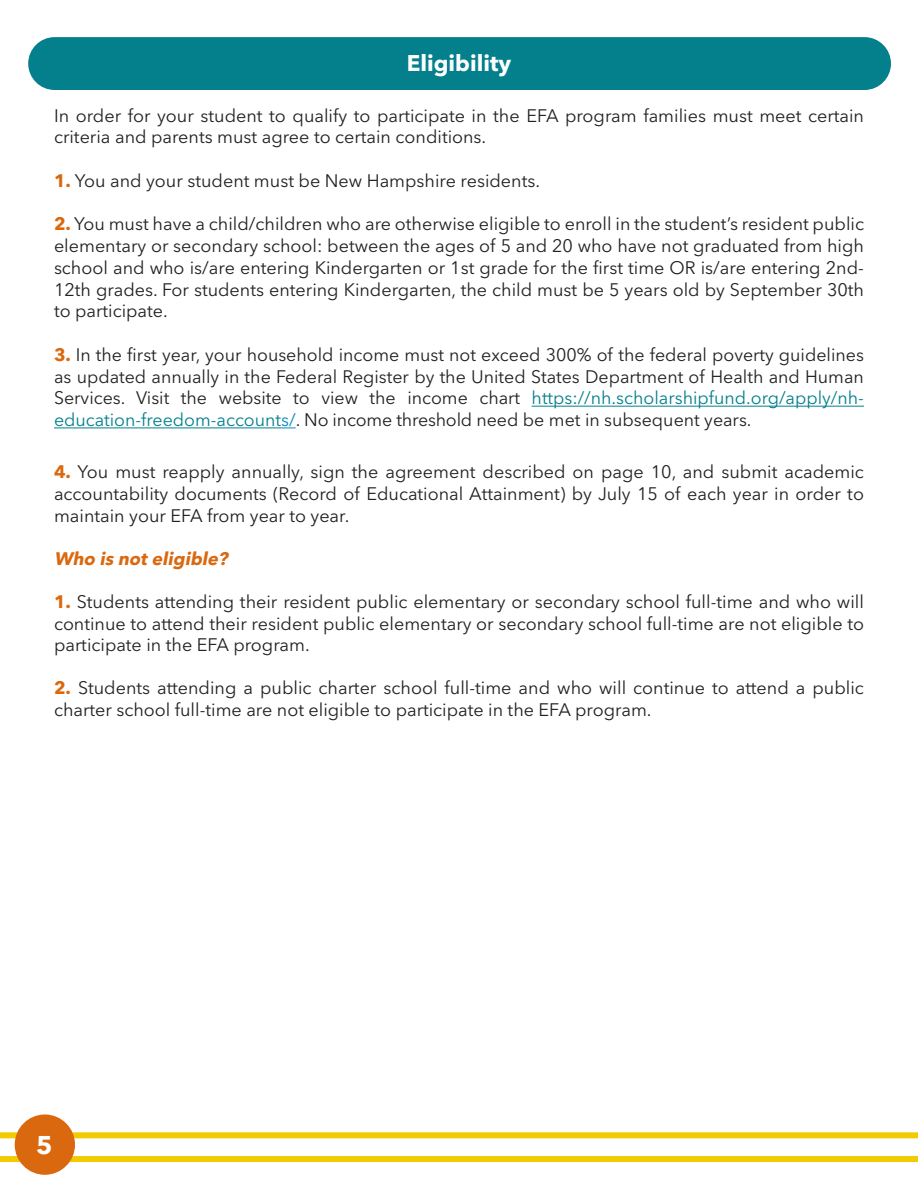
<style>
.page{position:relative;width:918px;height:1188px;background:#fff}
.page>*{position:absolute;margin:0;border:0;box-sizing:border-box;transform-origin:0 0}
.t1{font:700 25.5px "Avenir Next LT Pro";color:#fff}
.t2{font:700 22.5px "Avenir Next LT Pro";color:#fff}
.t3{font:18px/21.8px "Avenir Next LT Pro";color:#232021;text-align:justify}
.t4{font:italic 700 18px "Avenir Next LT Pro";color:#da680e}
.s1{font-weight:700;color:#da680e}
.s2{color:#04808d}
.s3{color:#058ac0}
</style>
<div class="page">
<div style="left:0;top:1156px;width:918px;height:6px;background:#f2cb03"></div>
<div style="left:0;top:1132px;width:918px;height:6px;background:#f2cb03"></div>
<div style="left:28px;top:37px;width:863px;height:53px;background:#04808d;border-radius:26px"></div>
<hr style="left:532px;top:406px;width:332px;height:1px;background:#04808d">
<hr style="left:54px;top:427px;width:227px;height:1px;background:#04808d">
<svg style="left:281px;top:427px;width:15px;height:1px"></svg>
<div style="left:15px;top:1115px;width:59px;height:59px;background:#da680e;border-radius:50%"></div>
<div style="left:15px;top:1115px;width:60px;height:60px;border:2px solid #da680e;border-radius:50%"></div>
<p class="t2" style="left:407px;top:49px;width:106px">Eligibility</p>
<p class="t3" style="left:54px;top:104px;width:812px">In order for your student to qualify to participate in the EFA program families must meet certain criteria and parents must agree to certain conditions.</p>
<p class="t3" style="left:54px;top:170px;width:488px"><span class="s1">1.</span> You and your student must be New Hampshire residents.</p>
<p class="t3" style="left:54px;top:213px;width:812px"><span class="s1">2.</span> You must have a child/children who are otherwise eligible to enroll in the student’s resident public elementary or secondary school: between the ages of 5 and 20 who have not graduated from high school and who is/are entering Kindergarten or 1st grade for the first time OR is/are entering 2nd-12th grades. For students entering Kindergarten, the child must be 5 years old by September 30th to participate.</p>
<p class="t3" style="left:54px;top:344px;width:812px"><span class="s1">3.</span> In the first year, your household income must not exceed 300% of the federal poverty guidelines as updated annually in the Federal Register by the United States Department of Health and Human Services. Visit the website to view the income chart <span class="s2">https://nh.scholarshipfund.org/apply/nh&shy;education-freedom-account</span><span class="s3">s/</span>. No income threshold need be met in subsequent years.</p>
<p class="t3" style="left:54px;top:461px;width:811px"><span class="s1">4.</span> You must reapply annually, sign the agreement described on page 10, and submit academic accountability documents (Record of Educational Attainment) by July 15 of each year in order to maintain your EFA from year to year.</p>
<p class="t4" style="left:54px;top:548px;width:179px">Who is noteligible?</p>
<p class="t3" style="left:54px;top:591px;width:812px"><span class="s1">1.</span> Students attending their resident public elementary or secondary school full-time and who will continue to attend their resident public elementary or secondary school full-time are not eligible to participate in the EFA program.</p>
<p class="t3" style="left:54px;top:677px;width:811px"><span class="s1">2.</span> Students attending a public charter school full-time and who will continue to attend a public charter school full-time are not eligible to participate in the EFA program.</p>
<p class="t1" style="left:36px;top:1130px;width:18px">5</p>
</div>
